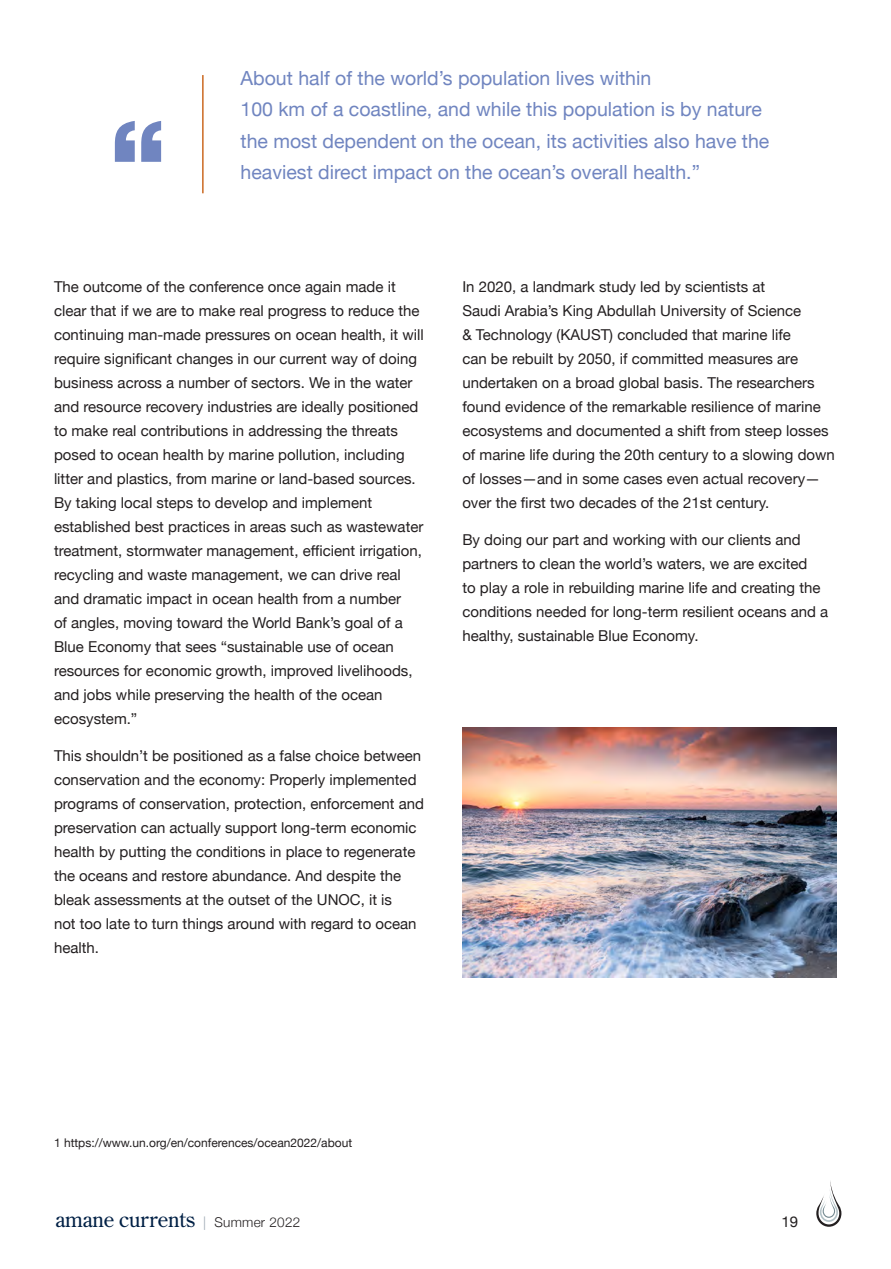
<style>
.page{position:relative;width:891px;height:1269px;background:#fff}
.page>*{position:absolute;margin:0;border:0;box-sizing:border-box;transform-origin:0 0}
.Quote_Icon{font:900 108px "Helvetica Neue";color:#7085c0}
.t1{font:21px "Century Old Style";letter-spacing:-.01em;color:#002045}
.call_outs{font:19.5px/31.5px "Helvetica Neue";color:#7085c0}
.text{font:15px/24px "Helvetica Neue";color:#231f20}
.text-2{font:12px "Helvetica Neue";color:#231f20}
.s1{font-family:"Helvetica Neue";font-weight:300;font-size:13.5px;color:#97a4af}
.s2{font-family:"Helvetica Neue";font-weight:300;font-size:13.5px;color:#231f20}
</style>
<div class="page">
<svg style="left:816px;top:1181px;width:25px;height:46px"></svg>
<img style="left:462px;top:727px;width:375px;height:250px">
<hr style="left:202px;top:75px;width:2px;height:118px;background:#cb6921">
<p class="Quote_Icon" style="left:110px;top:95px;width:58px">“</p>
<p class="call_outs" style="left:241px;top:63px;width:530px">About half of the world’s population lives within<br>100 km of a coastline, and while this population is by nature the most dependent on the ocean, its activities also have the</p>
<p class="call_outs" style="left:241px;top:158px;width:461px">heaviest direct impact on the ocean’s overall health.”</p>
<p class="text" style="left:54px;top:275px;width:371px">The outcome of the conference once again made it clear that if we are to make real progress to reduce the continuing man-made pressures on ocean health, it will require significant changes in our current way of doing business across a number of sectors. We in the water and resource recovery industries are ideally positioned to make real contributions in addressing the threats posed to ocean health by marine pollution, including litter and plastics, from marine or land-based sources.<br>By taking local steps to develop and implement established best practices in areas such as wastewater treatment, stormwater management, efficient irrigation, recycling and waste management, we can drive real and dramatic impact in ocean health from a number<br>of angles, moving toward the World Bank’s goal of a Blue Economy that sees “sustainable use of ocean resources for economic growth, improved livelihoods, and jobs while preserving the health of the ocean ecosystem.”</p>
<p class="text" style="left:54px;top:745px;width:372px">This shouldn’t be positioned as a false choice between conservation and the economy: Properly implemented programs of conservation, protection, enforcement and preservation can actually support long-term economic health by putting the conditions in place to regenerate the oceans and restore abundance. And despite the bleak assessments at the outset of the UNOC, it is<br>not too late to turn things around with regard to ocean health.</p>
<p class="text" style="left:462px;top:275px;width:374px">In 2020, a landmark study led by scientists at<br>Saudi Arabia’s King Abdullah University of Science<br>&amp; Technology (KAUST) concluded that marine life<br>can be rebuilt by 2050, if committed measures are undertaken on a broad global basis. The researchers found evidence of the remarkable resilience of marine ecosystems and documented a shift from steep losses of marine life during the 20th century to a slowing down of losses—and in some cases even actual recovery— over the first two decades of the 21st century.</p>
<p class="text" style="left:462px;top:529px;width:367px">By doing our part and working with our clients and partners to clean the world’s waters, we are excited<br>to play a role in rebuilding marine life and creating the conditions needed for long-term resilient oceans and a healthy, sustainable Blue Economy.</p>
<p class="text-2" style="left:54px;top:1134px;width:300px">1 https://www.un.org/en/conferences/ocean2022/about</p>
<h2 class="t1" style="left:56px;top:1206px;width:246px">amane currents <span class="s1">|</span> <span class="s2">Summer 2022</span></h2>
<p class="text" style="left:782px;top:1210px;width:18px">19</p>
</div>
